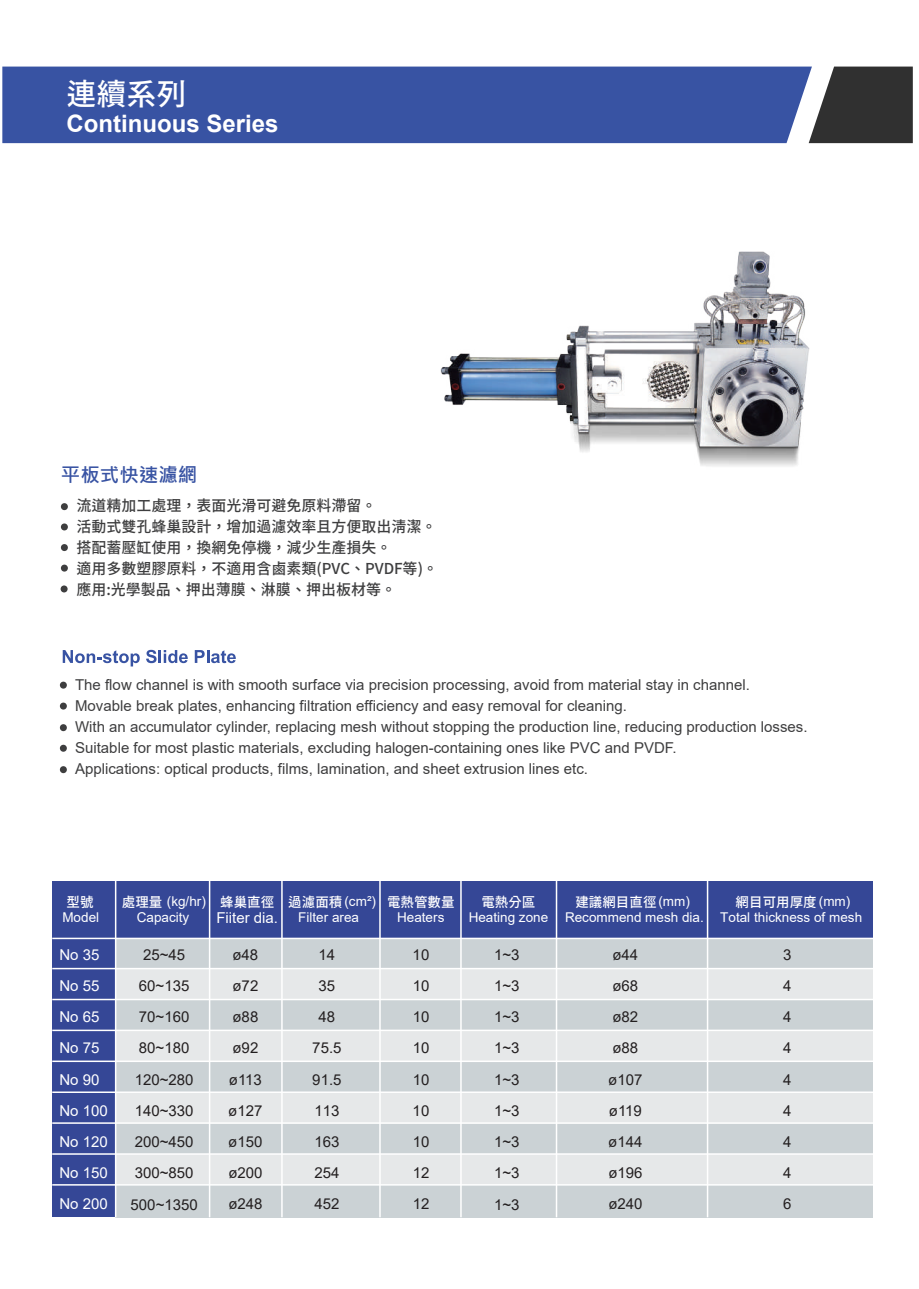
<style>
.page{position:relative;width:919px;height:1289px;background:#fff}
.page>*{position:absolute;margin:0;border:0;box-sizing:border-box;transform-origin:0 0}
.t1{font:30px "Gen Seki Gothic TW M";color:#fff}
.t2{font:700 24px "Arial";color:#fff}
.t3{font:700 19.5px "Microsoft Jheng Hei";color:#3853a3}
.t4{font:15px/21px "Arial";color:#3e3e3f}
.t5{font:15px "Arial";color:#231f20}
.t6{font:15px/21px "Gen Seki Gothic TW M";color:#3e3e3f}
.t7{font:15px "Arial";color:#fff}
.t8{font:13.5px "Arial";color:#fff}
.t9{font:13.5px "Gen Seki Gothic TW M";color:#fff}
.s1{font-family:"Arial"}
</style>
<div class="page">
<div style="left:115px;top:931px;width:758px;height:286px;background:#e6e8e9"></div>
<div style="left:115px;top:938px;width:758px;height:30px;background:#cbd2d5"></div>
<div style="left:115px;top:999px;width:758px;height:30px;background:#cbd2d5"></div>
<div style="left:115px;top:1062px;width:758px;height:30px;background:#cbd2d5"></div>
<div style="left:115px;top:1123px;width:758px;height:30px;background:#cbd2d5"></div>
<div style="left:115px;top:1184px;width:758px;height:33px;background:#cbd2d5"></div>
<div style="left:52px;top:938px;width:64px;height:279px;background:#354796"></div>
<div style="left:52px;top:880px;width:821px;height:58px;background:#354796"></div>
<svg style="left:60px;top:681px;width:7px;height:7px"></svg>
<svg style="left:60px;top:702px;width:7px;height:7px"></svg>
<svg style="left:60px;top:724px;width:7px;height:7px"></svg>
<svg style="left:60px;top:744px;width:7px;height:7px"></svg>
<svg style="left:60px;top:766px;width:7px;height:7px"></svg>
<svg style="left:61px;top:503px;width:7px;height:7px"></svg>
<svg style="left:61px;top:523px;width:7px;height:7px"></svg>
<svg style="left:61px;top:544px;width:7px;height:7px"></svg>
<svg style="left:61px;top:564px;width:7px;height:7px"></svg>
<svg style="left:61px;top:585px;width:7px;height:7px"></svg>
<svg style="left:63px;top:650px;width:77px;height:16px"></svg>
<svg style="left:146px;top:650px;width:42px;height:13px"></svg>
<svg style="left:195px;top:650px;width:41px;height:13px"></svg>
<img style="left:440px;top:251px;width:370px;height:215px">
<svg style="left:811px;top:67px;width:101px;height:76px;background:#454545"></svg>
<div style="left:2px;top:67px;width:809px;height:76px;background:#3853a3"></div>
<hr style="left:52px;top:1184px;width:821px;height:1px;background:#fff">
<hr style="left:52px;top:1153px;width:821px;height:1px;background:#fff">
<hr style="left:52px;top:1122px;width:821px;height:1px;background:#fff">
<hr style="left:52px;top:1091px;width:821px;height:1px;background:#fff">
<hr style="left:52px;top:1060px;width:821px;height:2px;background:#fff">
<hr style="left:52px;top:1029px;width:821px;height:2px;background:#fff">
<hr style="left:52px;top:998px;width:821px;height:2px;background:#fff">
<hr style="left:52px;top:967px;width:821px;height:2px;background:#fff">
<hr style="left:52px;top:937px;width:821px;height:2px;background:#fff">
<hr style="left:706px;top:879px;width:2px;height:338px;background:#fff">
<hr style="left:555px;top:879px;width:2px;height:338px;background:#fff">
<hr style="left:460px;top:879px;width:1px;height:338px;background:#fff">
<hr style="left:379px;top:879px;width:2px;height:338px;background:#fff">
<hr style="left:281px;top:879px;width:2px;height:338px;background:#fff">
<hr style="left:209px;top:879px;width:1px;height:338px;background:#fff">
<hr style="left:115px;top:879px;width:1px;height:338px;background:#fff">
<h1 class="t1" style="left:66px;top:77px;width:121px">連續系列</h1>
<h2 class="t2" style="left:66px;top:107px;width:214px">Continuous Series</h2>
<h3 class="t3" style="left:61px;top:463px;width:138px">平板式快速濾網</h3>
<p class="t6" style="left:76px;top:495px;width:363px">流道精加工處理，表面光滑可避免原料滯留。<br>活動式雙孔蜂巢設計，增加過濾效率且方便取出淸潔。搭配蓄壓缸使用，換網免停機，減少生產損失。<br>適用多數塑膠原料，不適用含鹵素類(PVC、PVDF等)。應用:光學製品、押出薄膜、淋膜、押出板材等。</p>
<p class="t4" style="left:75px;top:674px;width:734px">The flow channel is with smooth surface via precision processing, avoid from material stay in channel.<br>Movable break plates, enhancing filtration efficiency and easy removal for cleaning.<br>With an accumulator cylinder, replacing mesh without stopping the production line, reducing production losses.<br>Suitable for most plastic materials, excluding halogen-containing ones like PVC and PVDF.<br>Applications: optical products, films, lamination, and sheet extrusion lines etc.</p>
<p class="t9" style="left:67px;top:894px;width:28px">型號</p>
<p class="t9" style="left:122px;top:894px;width:334px">處理量 <span class="s1">(kg/hr)</span> 蜂巢直徑 過濾面積 <span class="s1">(cm²)</span> 電熱管數量</p>
<p class="t9" style="left:481px;top:894px;width:55px">電熱分區</p>
<p class="t9" style="left:575px;top:894px;width:116px">建議網目直徑<span class="s1">(mm)</span></p>
<p class="t9" style="left:735px;top:894px;width:116px">網目可用厚度 <span class="s1">(mm)</span></p>
<p class="t8" style="left:62px;top:908px;width:38px">Model</p>
<p class="t8" style="left:137px;top:908px;width:54px">Capacity</p>
<p class="t7" style="left:216px;top:907px;width:63px">Fiiter dia.</p>
<p class="t8" style="left:298px;top:908px;width:62px">Filter area</p>
<p class="t8" style="left:397px;top:908px;width:49px">Heaters</p>
<p class="t8" style="left:468px;top:908px;width:395px">Heating zone Recommend mesh dia. Total thickness of mesh</p>
<p class="t7" style="left:59px;top:944px;width:42px">No 35</p>
<p class="t5" style="left:143px;top:944px;width:44px">25~45</p>
<p class="t5" style="left:232px;top:944px;width:27px">ø48</p>
<p class="t5" style="left:318px;top:944px;width:18px">14</p>
<p class="t5" style="left:412px;top:944px;width:18px">10</p>
<p class="t5" style="left:494px;top:944px;width:27px">1~3</p>
<p class="t5" style="left:612px;top:944px;width:27px">ø44</p>
<p class="t5" style="left:783px;top:944px;width:10px">3</p>
<p class="t7" style="left:59px;top:975px;width:42px">No 55</p>
<p class="t5" style="left:139px;top:975px;width:52px">60~135</p>
<p class="t5" style="left:232px;top:975px;width:27px">ø72</p>
<p class="t5" style="left:318px;top:975px;width:18px">35</p>
<p class="t5" style="left:412px;top:975px;width:18px">10</p>
<p class="t5" style="left:494px;top:975px;width:27px">1~3</p>
<p class="t5" style="left:612px;top:975px;width:27px">ø68</p>
<p class="t5" style="left:783px;top:975px;width:10px">4</p>
<p class="t7" style="left:59px;top:1006px;width:42px">No 65</p>
<p class="t5" style="left:139px;top:1006px;width:52px">70~160</p>
<p class="t5" style="left:232px;top:1006px;width:27px">ø88</p>
<p class="t5" style="left:318px;top:1006px;width:18px">48</p>
<p class="t5" style="left:412px;top:1006px;width:18px">10</p>
<p class="t5" style="left:494px;top:1006px;width:27px">1~3</p>
<p class="t5" style="left:612px;top:1006px;width:27px">ø82</p>
<p class="t5" style="left:783px;top:1006px;width:10px">4</p>
<p class="t7" style="left:59px;top:1037px;width:42px">No 75</p>
<p class="t5" style="left:139px;top:1037px;width:52px">80~180</p>
<p class="t5" style="left:232px;top:1037px;width:27px">ø92</p>
<p class="t5" style="left:312px;top:1037px;width:31px">75.5</p>
<p class="t5" style="left:412px;top:1037px;width:18px">10</p>
<p class="t5" style="left:494px;top:1037px;width:27px">1~3</p>
<p class="t5" style="left:612px;top:1037px;width:27px">ø88</p>
<p class="t5" style="left:783px;top:1037px;width:10px">4</p>
<p class="t7" style="left:59px;top:1068px;width:42px">No 90</p>
<p class="t5" style="left:135px;top:1068px;width:60px">120~280</p>
<p class="t5" style="left:229px;top:1068px;width:35px">ø113</p>
<p class="t5" style="left:312px;top:1068px;width:31px">91.5</p>
<p class="t5" style="left:412px;top:1068px;width:18px">10</p>
<p class="t5" style="left:494px;top:1068px;width:27px">1~3</p>
<p class="t5" style="left:608px;top:1068px;width:36px">ø107</p>
<p class="t5" style="left:783px;top:1068px;width:10px">4</p>
<p class="t7" style="left:59px;top:1100px;width:50px">No 100</p>
<p class="t5" style="left:135px;top:1100px;width:60px">140~330</p>
<p class="t5" style="left:228px;top:1100px;width:36px">ø127</p>
<p class="t5" style="left:314px;top:1100px;width:27px">113</p>
<p class="t5" style="left:412px;top:1100px;width:18px">10</p>
<p class="t5" style="left:494px;top:1100px;width:27px">1~3</p>
<p class="t5" style="left:608px;top:1100px;width:35px">ø119</p>
<p class="t5" style="left:783px;top:1100px;width:10px">4</p>
<p class="t7" style="left:59px;top:1131px;width:50px">No 120</p>
<p class="t5" style="left:135px;top:1131px;width:60px">200~450</p>
<p class="t5" style="left:228px;top:1131px;width:36px">ø150</p>
<p class="t5" style="left:314px;top:1131px;width:27px">163</p>
<p class="t5" style="left:412px;top:1131px;width:18px">10</p>
<p class="t5" style="left:494px;top:1131px;width:27px">1~3</p>
<p class="t5" style="left:608px;top:1131px;width:36px">ø144</p>
<p class="t5" style="left:783px;top:1131px;width:10px">4</p>
<p class="t7" style="left:59px;top:1162px;width:50px">No 150</p>
<p class="t5" style="left:135px;top:1162px;width:60px">300~850</p>
<p class="t5" style="left:228px;top:1162px;width:36px">ø200</p>
<p class="t5" style="left:314px;top:1162px;width:27px">254</p>
<p class="t5" style="left:412px;top:1162px;width:18px">12</p>
<p class="t5" style="left:494px;top:1162px;width:27px">1~3</p>
<p class="t5" style="left:608px;top:1162px;width:36px">ø196</p>
<p class="t5" style="left:783px;top:1162px;width:10px">4</p>
<p class="t7" style="left:59px;top:1193px;width:50px">No 200</p>
<p class="t5" style="left:131px;top:1193px;width:69px">500~1350</p>
<p class="t5" style="left:228px;top:1193px;width:36px">ø248</p>
<p class="t5" style="left:314px;top:1193px;width:27px">452</p>
<p class="t5" style="left:412px;top:1193px;width:18px">12</p>
<p class="t5" style="left:494px;top:1193px;width:27px">1~3</p>
<p class="t5" style="left:608px;top:1193px;width:36px">ø240</p>
<p class="t5" style="left:783px;top:1193px;width:10px">6</p>
</div>
